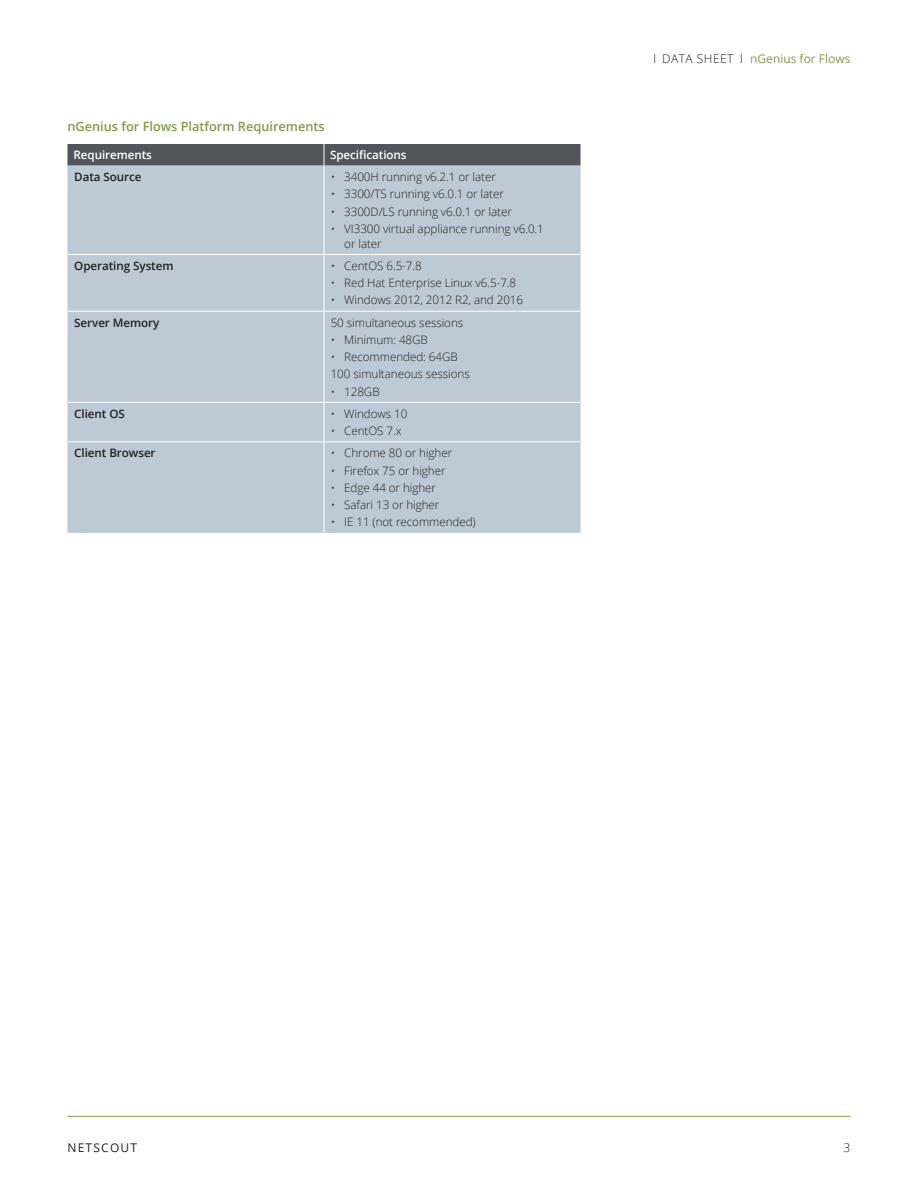
<style>
.page{position:relative;width:918px;height:1188px;background:#fff}
.page>*{position:absolute;margin:0;border:0;box-sizing:border-box;transform-origin:0 0}
.Level_2_-_Heading{font:600 12.75px "Open Sans";color:#809b4c}
.t1{font:12px "Open Sans";color:#809b4c}
.t2{font:12px "Open Sans";letter-spacing:.1em;color:#231f20}
.t3{font:300 12px "Open Sans";color:#231f20}
.Table_Body_-_Left_Al{font:300 11.7px/15px "Open Sans";letter-spacing:-.005em;color:#231f20}
.Table_Body_-_Left_Co{font:600 11.7px "Open Sans";letter-spacing:-.005em;color:#231f20}
.Table_Heading{font:600 11.7px "Open Sans";letter-spacing:-.005em;color:#fff}
.s1{font-weight:300;color:#231f20}
</style>
<div class="page">
<hr style="left:68px;top:1116px;width:782px;height:1px;background:#809b4c">
<div style="left:68px;top:166px;width:256px;height:367px;background:#bdc9d4"></div>
<div style="left:325px;top:166px;width:255px;height:367px;background:#bdc9d4"></div>
<hr style="left:68px;top:254px;width:256px;height:1px;background:#fff">
<hr style="left:324px;top:254px;width:256px;height:1px;background:#fff">
<hr style="left:68px;top:311px;width:256px;height:1px;background:#fff">
<hr style="left:324px;top:311px;width:256px;height:1px;background:#fff">
<hr style="left:68px;top:402px;width:256px;height:1px;background:#fff">
<hr style="left:324px;top:402px;width:256px;height:1px;background:#fff">
<hr style="left:68px;top:442px;width:256px;height:1px;background:#fff">
<hr style="left:324px;top:442px;width:256px;height:1px;background:#fff">
<div style="left:68px;top:144px;width:512px;height:22px;background:#54555a"></div>
<p class="Level_2_-_Heading" style="left:68px;top:118px;width:259px">nGenius for Flows Platform Requirements</p>
<p class="Table_Heading" style="left:74px;top:147px;width:80px">Requirements</p>
<p class="Table_Heading" style="left:330px;top:147px;width:78px">Specifications</p>
<p class="Table_Body_-_Left_Co" style="left:74px;top:169px;width:69px">Data Source</p>
<p class="Table_Body_-_Left_Al" style="left:331px;top:169px;width:167px">• 3400H running v6.2.1 or later</p>
<p class="Table_Body_-_Left_Al" style="left:331px;top:186px;width:175px">• 3300/TS running v6.0.1 or later</p>
<p class="Table_Body_-_Left_Al" style="left:331px;top:204px;width:183px">• 3300D/LS running v6.0.1 or later</p>
<p class="Table_Body_-_Left_Al" style="left:344px;top:221px;width:201px;text-indent:-14px">• VI3300 virtual appliance running v6.0.1 or later</p>
<p class="Table_Body_-_Left_Co" style="left:74px;top:258px;width:101px">Operating System</p>
<p class="Table_Body_-_Left_Al" style="left:331px;top:258px;width:93px">• CentOS 6.5-7.8</p>
<p class="Table_Body_-_Left_Al" style="left:331px;top:275px;width:187px">• Red Hat Enterprise Linux v6.5-7.8</p>
<p class="Table_Body_-_Left_Al" style="left:331px;top:292px;width:194px">• Windows 2012, 2012 R2, and 2016</p>
<p class="Table_Body_-_Left_Co" style="left:74px;top:315px;width:87px">Server Memory</p>
<p class="Table_Body_-_Left_Al" style="left:331px;top:315px;width:134px">50 simultaneous sessions</p>
<p class="Table_Body_-_Left_Al" style="left:331px;top:332px;width:99px">• Minimum: 48GB</p>
<p class="Table_Body_-_Left_Al" style="left:331px;top:349px;width:128px">• Recommended: 64GB</p>
<p class="Table_Body_-_Left_Al" style="left:331px;top:366px;width:141px">100 simultaneous sessions</p>
<p class="Table_Body_-_Left_Al" style="left:331px;top:383px;width:50px">• 128GB</p>
<p class="Table_Body_-_Left_Co" style="left:74px;top:406px;width:52px">Client OS</p>
<p class="Table_Body_-_Left_Al" style="left:331px;top:406px;width:78px">• Windows 10</p>
<p class="Table_Body_-_Left_Al" style="left:331px;top:423px;width:72px">• CentOS 7.x</p>
<p class="Table_Body_-_Left_Co" style="left:74px;top:445px;width:83px">Client Browser</p>
<p class="Table_Body_-_Left_Al" style="left:331px;top:445px;width:123px">• Chrome 80 or higher</p>
<p class="Table_Body_-_Left_Al" style="left:331px;top:463px;width:116px">• Firefox 75 or higher</p>
<p class="Table_Body_-_Left_Al" style="left:331px;top:480px;width:107px">• Edge 44 or higher</p>
<p class="Table_Body_-_Left_Al" style="left:331px;top:497px;width:110px">• Safari 13 or higher</p>
<p class="Table_Body_-_Left_Al" style="left:331px;top:514px;width:147px">• IE 11 (not recommended)</p>
<p class="t1" style="left:653px;top:51px;width:199px"><span class="s1">l DATA SHEET l</span> nGenius for Flows</p>
<p class="t2" style="left:68px;top:1139px;width:71px">NETSCOUT</p>
<p class="t3" style="left:844px;top:1139px;width:8px">3</p>
</div>
